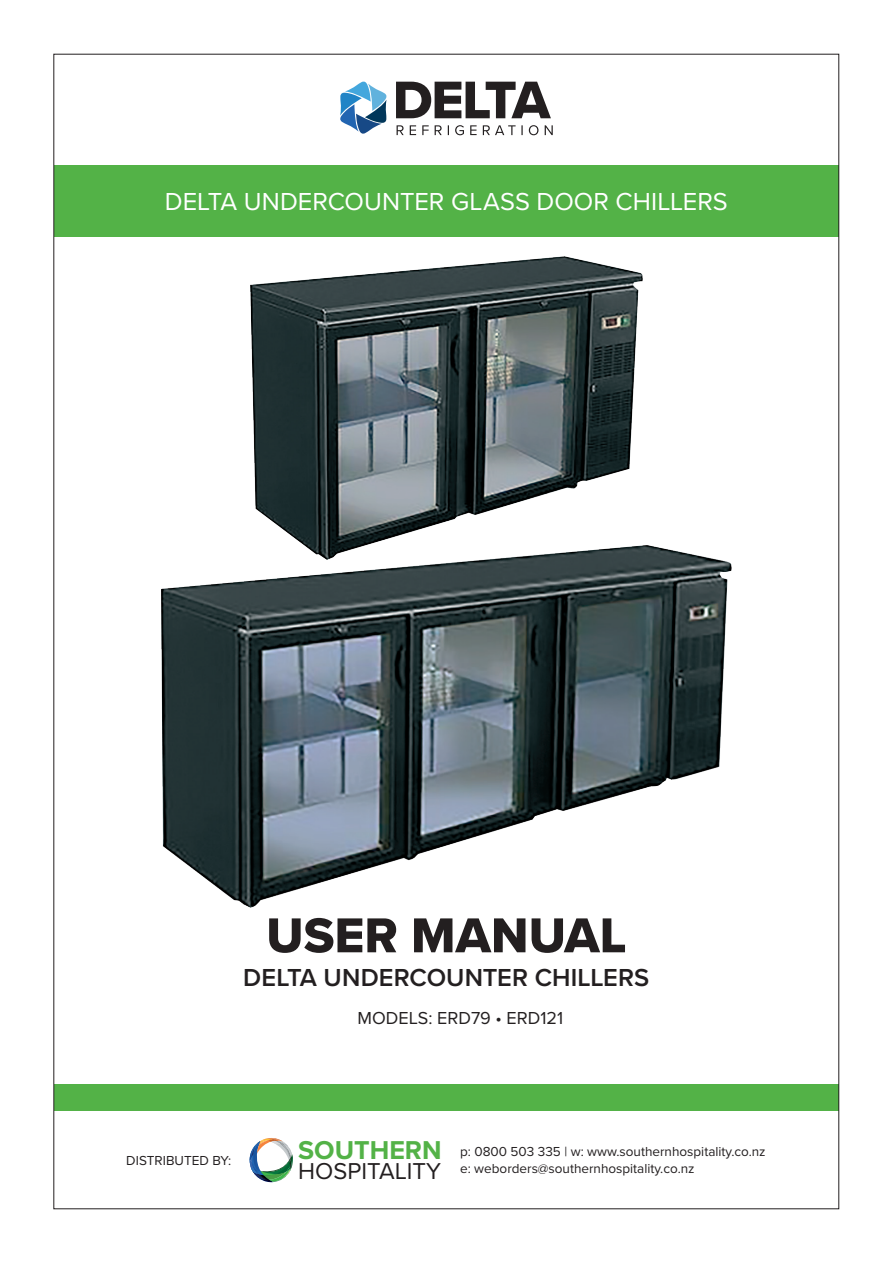
<style>
.page{position:relative;width:893px;height:1263px;background:#fff}
.page>*{position:absolute;margin:0;border:0;box-sizing:border-box;transform-origin:0 0}
.t1{font:50.85px "Proxima Nova Extrabld";color:#231f20}
.t2{font:700 26.7px "Proxima Nova";color:#53b247}
.t3{font:25.5px "Proxima Nova";color:#fff}
.t4{font:600 25.5px "Proxima Nova";color:#231f20}
.t5{font:23.85px "Proxima Nova";color:#231f20}
.t6{font:18px "Proxima Nova";color:#231f20}
.t7{font:13.5px/16.2px "Proxima Nova";color:#231f20}
</style>
<div class="page">
<div style="left:54px;top:166px;width:785px;height:71px;background:#53b247"></div>
<div style="left:54px;top:1084px;width:785px;height:27px;background:#53b247"></div>
<svg style="left:249px;top:1138px;width:44px;height:44px"></svg>
<img style="left:250px;top:256px;width:393px;height:289px">
<img style="left:161px;top:545px;width:571px;height:362px">
<svg style="left:396px;top:82px;width:155px;height:36px"></svg>
<svg style="left:340px;top:81px;width:47px;height:53px"></svg>
<svg style="left:397px;top:125px;width:156px;height:10px"></svg>
<h3 class="t3" style="left:165px;top:182px;width:564px">DELTA UNDERCOUNTER GLASS DOOR CHILLERS</h3>
<h1 class="t1" style="left:266px;top:897px;width:362px">USER MANUAL</h1>
<h3 class="t4" style="left:243px;top:959px;width:408px">DELTA UNDERCOUNTER CHILLERS</h3>
<p class="t7" style="left:126px;top:1151px;width:106px">DISTRIBUTED BY:</p>
<h3 class="t6" style="left:357px;top:1004px;width:207px">MODELS: ERD79 • ERD121</h3>
<h2 class="t2" style="left:298px;top:1130px;width:145px">SOUTHERN</h2>
<h3 class="t5" style="left:298px;top:1153px;width:144px">HOSPITALITY</h3>
<p class="t7" style="left:460px;top:1143px;width:307px">p: 0800 503 335 | w: www.southernhospitality.co.nz e: weborders@southernhospitality.co.nz</p>
</div>
